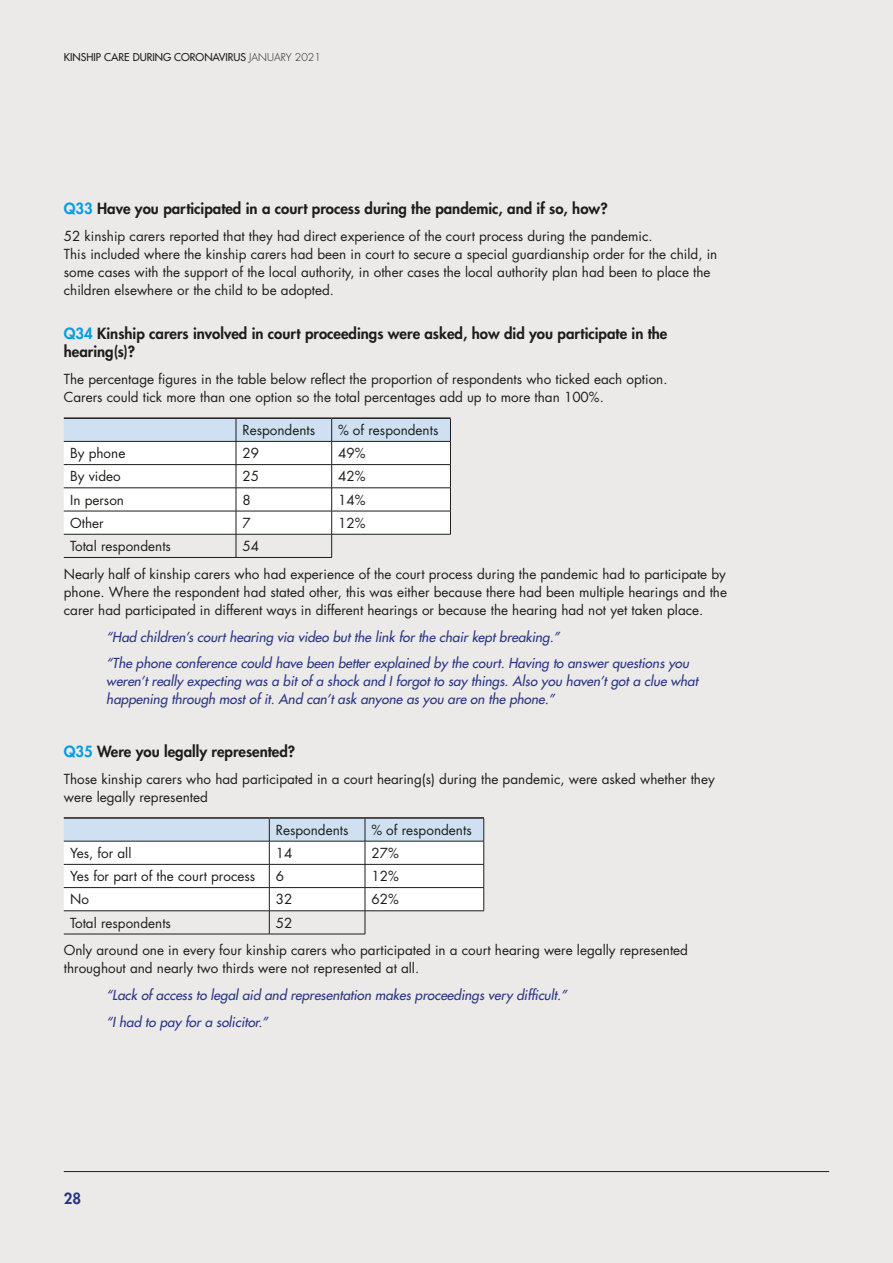
<style>
.page{position:relative;width:893px;height:1263px;background:#ece9e9}
.page>*{position:absolute;margin:0;border:0;box-sizing:border-box;transform-origin:0 0}
.t1{font:800 15px/18px "Futura";color:#1d1d1b}
.t2{font:800 15px "Futura";color:#283583}
.t3{font:13.5px/18px "Futura";color:#1d1d1b}
.t4{font:italic 13.5px/26.5px "Futura";color:#283583}
.t5{font:10.5px "Futura";color:#1d1d1b}
.s1{font-weight:300}
.s2{color:#009fe3}
</style>
<div class="page">
<hr style="left:64px;top:1171px;width:765px;height:1px;background:#1d1d1b">
<hr style="left:64px;top:557px;width:172px;height:1px;background:#1d1d1b">
<hr style="left:236px;top:557px;width:96px;height:1px;background:#1d1d1b">
<hr style="left:64px;top:417px;width:172px;height:2px;background:#1d1d1b">
<hr style="left:236px;top:417px;width:96px;height:2px;background:#1d1d1b">
<hr style="left:332px;top:417px;width:119px;height:2px;background:#1d1d1b">
<svg style="left:64px;top:418px;width:387px;height:139px"></svg>
<hr style="left:64px;top:441px;width:172px;height:1px;background:#1d1d1b">
<hr style="left:236px;top:441px;width:96px;height:1px;background:#1d1d1b">
<hr style="left:332px;top:441px;width:119px;height:1px;background:#1d1d1b">
<hr style="left:64px;top:934px;width:205px;height:1px;background:#1d1d1b">
<hr style="left:269px;top:934px;width:96px;height:1px;background:#1d1d1b">
<hr style="left:64px;top:817px;width:205px;height:2px;background:#1d1d1b">
<hr style="left:269px;top:817px;width:96px;height:2px;background:#1d1d1b">
<hr style="left:365px;top:817px;width:119px;height:2px;background:#1d1d1b">
<svg style="left:64px;top:818px;width:420px;height:116px"></svg>
<hr style="left:64px;top:841px;width:205px;height:1px;background:#1d1d1b">
<hr style="left:269px;top:841px;width:96px;height:1px;background:#1d1d1b">
<hr style="left:365px;top:841px;width:119px;height:1px;background:#1d1d1b">
<p class="t5" style="left:64px;top:51px;width:259px">KINSHIP CARE DURING CORONAVIRUS <span class="s1">JANUARY 2021</span></p>
<p class="t1" style="left:64px;top:200px;width:545px"><span class="s2">Q33</span> Have you participated in a court process during the pandemic, and if so, how?</p>
<p class="t3" style="left:64px;top:228px;width:655px">52 kinship carers reported that they had direct experience of the court process during the pandemic.<br>This included where the kinship carers had been in court to secure a special guardianship order for the child, in some cases with the support of the local authority, in other cases the local authority plan had been to place the children elsewhere or the child to be adopted.</p>
<p class="t1" style="left:64px;top:325px;width:605px"><span class="s2">Q34</span> Kinship carers involved in court proceedings were asked, how did you participate in the hearing(s)?</p>
<p class="t3" style="left:64px;top:371px;width:605px">The percentage figures in the table below reflect the proportion of respondents who ticked each option.<br>Carers could tick more than one option so the total percentages add up to more than 100%.</p>
<p class="t3" style="left:242px;top:421px;width:74px">Respondents</p>
<p class="t3" style="left:338px;top:421px;width:102px">% of respondents</p>
<p class="t3" style="left:70px;top:444px;width:57px">By phone</p>
<p class="t3" style="left:242px;top:444px;width:18px">29</p>
<p class="t3" style="left:338px;top:444px;width:29px">49%</p>
<p class="t3" style="left:70px;top:468px;width:52px">By video</p>
<p class="t3" style="left:242px;top:468px;width:18px">25</p>
<p class="t3" style="left:338px;top:468px;width:29px">42%</p>
<p class="t3" style="left:70px;top:491px;width:55px">In person</p>
<p class="t3" style="left:242px;top:491px;width:10px">8</p>
<p class="t3" style="left:338px;top:491px;width:29px">14%</p>
<p class="t3" style="left:70px;top:514px;width:35px">Other</p>
<p class="t3" style="left:242px;top:514px;width:10px">7</p>
<p class="t3" style="left:338px;top:514px;width:29px">12%</p>
<p class="t3" style="left:70px;top:537px;width:102px">Total respondents</p>
<p class="t3" style="left:64px;top:532px;width:664px;line-height:27.6px;text-indent:179px">54<br>Nearly half of kinship carers who had experience of the court process during the pandemic had to participate by</p>
<p class="t3" style="left:64px;top:583px;width:665px">phone. Where the respondent had stated other, this was either because there had been multiple hearings and the carer had participated in different ways in different hearings or because the hearing had not yet taken place.</p>
<p class="t4" style="left:106px;top:623px;width:584px">“Had children’s court hearing via video but the link for the chair kept breaking.”<br>“The phone conference could have been better explained by the court. Having to answer questions you</p>
<p class="t4" style="left:106px;top:672px;width:593px;line-height:18px">weren’t really expecting was a bit of a shock and I forgot to say things. Also you haven’t got a clue what happening through most of it. And can’t ask anyone as you are on the phone.”</p>
<p class="t1" style="left:64px;top:743px;width:233px"><span class="s2">Q35</span> Were you legally represented?</p>
<p class="t3" style="left:64px;top:770px;width:652px">Those kinship carers who had participated in a court hearing(s) during the pandemic, were asked whether they were legally represented</p>
<p class="t3" style="left:276px;top:821px;width:74px">Respondents</p>
<p class="t3" style="left:371px;top:821px;width:102px">% of respondents</p>
<p class="t3" style="left:70px;top:844px;width:63px">Yes, for all</p>
<p class="t3" style="left:276px;top:844px;width:18px">14</p>
<p class="t3" style="left:371px;top:844px;width:29px">27%</p>
<p class="t3" style="left:70px;top:867px;width:187px">Yes for part of the court process</p>
<p class="t3" style="left:276px;top:867px;width:10px">6</p>
<p class="t3" style="left:371px;top:867px;width:29px">12%</p>
<p class="t3" style="left:70px;top:890px;width:20px">No</p>
<p class="t3" style="left:276px;top:890px;width:18px">32</p>
<p class="t3" style="left:371px;top:890px;width:29px">62%</p>
<p class="t3" style="left:70px;top:914px;width:102px">Total respondents</p>
<p class="t3" style="left:64px;top:909px;width:626px;line-height:27.6px;text-indent:212px">52<br>Only around one in every four kinship carers who participated in a court hearing were legally represented</p>
<p class="t3" style="left:64px;top:959px;width:357px">throughout and nearly two thirds were not represented at all.</p>
<p class="t4" style="left:106px;top:982px;width:462px">“Lack of access to legal aid and representation makes proceedings very difficult.” “I had to pay for a solicitor.”</p>
<p class="t2" style="left:64px;top:1189px;width:19px">28</p>
</div>
